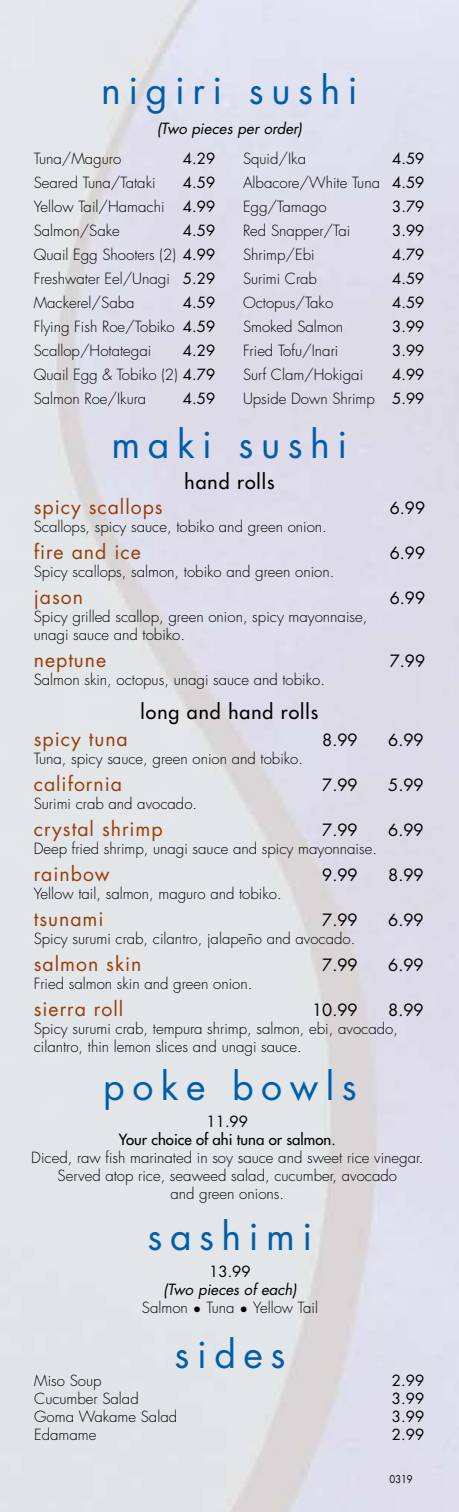
<style>
.page{position:relative;width:459px;height:1512px;background:#fff}
.page>*{position:absolute;margin:0;border:0;box-sizing:border-box;transform-origin:0 0}
.t1{font:37.5px "Futura Std";letter-spacing:.2em;color:#005daa}
.t2{font:19.5px "Futura Std";letter-spacing:.05em;color:#983d09}
.t3{font:500 19.5px "Futura Std";letter-spacing:.05em;color:#000}
.t4{font:16.5px "Futura Std";color:#000}
.t5{font:300 15px/24px "Futura Std";color:#000;text-align:justify}
.t6{font:15px "Futura Std";color:#000}
.t7{font:italic 15px "Futura Std";color:#000}
.t8{font:500 15px "Futura Std";color:#000}
.t9{font:10.5px "Futura Std";color:#000;scale:.9 1}
.s1{font-weight:400}
</style>
<div class="page">
<h1 class="t1" style="left:101px;top:67px;width:258px">nigiri sushi</h1>
<p class="t7" style="left:157px;top:119px;width:147px">(Two pieces per order)</p>
<p class="t5" style="left:34px;top:147px;width:89px">Tuna/Maguro</p>
<p class="t6" style="left:183px;top:149px;width:34px">4.29</p>
<p class="t5" style="left:34px;top:171px;width:123px">Seared Tuna/Tataki</p>
<p class="t5" style="left:34px;top:171px;width:183px;text-indent:149px"><span class="s1">4.59<br></span>Yellow Tail/Hamachi <span class="s1">4.99<br></span>Salmon/Sake</p>
<p class="t5" style="left:34px;top:219px;width:183px;text-indent:149px"><span class="s1">4.59<br></span>Quail Egg Shooters (2) <span class="s1">4.99<br></span>Freshwater Eel/Unagi <span class="s1">5.29<br></span>Mackerel/Saba</p>
<p class="t5" style="left:34px;top:291px;width:183px;text-indent:149px"><span class="s1">4.59<br></span>Flying Fish Roe/Tobiko <span class="s1">4.59<br></span>Scallop/Hotategai</p>
<p class="t5" style="left:34px;top:339px;width:183px;text-indent:149px"><span class="s1">4.29<br></span>Quail Egg &amp; Tobiko (2) <span class="s1">4.79<br></span>Salmon Roe/Ikura</p>
<p class="t6" style="left:183px;top:389px;width:34px">4.59</p>
<p class="t5" style="left:243px;top:147px;width:65px">Squid/Ika</p>
<p class="t5" style="left:243px;top:147px;width:183px;text-indent:149px"><span class="s1">4.59<br></span>Albacore/White Tuna <span class="s1">4.59<br></span>Egg/Tamago</p>
<p class="t6" style="left:392px;top:197px;width:34px">3.79</p>
<p class="t5" style="left:243px;top:219px;width:109px">Red Snapper/Tai</p>
<p class="t6" style="left:392px;top:221px;width:34px">3.99</p>
<p class="t5" style="left:243px;top:243px;width:73px">Shrimp/Ebi</p>
<p class="t6" style="left:392px;top:245px;width:34px">4.79</p>
<p class="t5" style="left:243px;top:267px;width:76px">Surimi Crab</p>
<p class="t6" style="left:392px;top:269px;width:34px">4.59</p>
<p class="t5" style="left:243px;top:291px;width:92px">Octopus/Tako</p>
<p class="t6" style="left:392px;top:293px;width:34px">4.59</p>
<p class="t5" style="left:243px;top:315px;width:102px">Smoked Salmon</p>
<p class="t6" style="left:392px;top:317px;width:34px">3.99</p>
<p class="t5" style="left:243px;top:339px;width:97px">Fried Tofu/Inari</p>
<p class="t6" style="left:392px;top:341px;width:34px">3.99</p>
<p class="t5" style="left:243px;top:363px;width:122px">Surf Clam/Hokigai</p>
<p class="t5" style="left:243px;top:363px;width:183px;text-align:right"><span class="s1">4.99<br></span>Upside Down Shrimp <span class="s1">5.99</span></p>
<h1 class="t1" style="left:112px;top:420px;width:237px">maki sushi</h1>
<h2 class="t3" style="left:185px;top:469px;width:92px">hand rolls</h2>
<h2 class="t2" style="left:34px;top:495px;width:130px">spicy scallops</h2>
<p class="t4" style="left:390px;top:498px;width:37px">6.99</p>
<p class="t5" style="left:34px;top:515px;width:295px">Scallops, spicy sauce, tobiko and green onion.</p>
<h2 class="t2" style="left:34px;top:540px;width:109px">fire and ice</h2>
<p class="t4" style="left:390px;top:543px;width:37px">6.99</p>
<p class="t5" style="left:34px;top:560px;width:302px">Spicy scallops, salmon, tobiko and green onion.</p>
<h2 class="t2" style="left:34px;top:585px;width:51px">jason</h2>
<p class="t4" style="left:390px;top:588px;width:37px">6.99</p>
<p class="t5" style="left:34px;top:608px;width:335px;line-height:18px">Spicy grilled scallop, green onion, spicy mayonnaise, unagi sauce and tobiko.</p>
<h2 class="t2" style="left:34px;top:648px;width:74px">neptune</h2>
<p class="t4" style="left:390px;top:651px;width:37px">7.99</p>
<p class="t5" style="left:34px;top:668px;width:293px">Salmon skin, octopus, unagi sauce and tobiko.</p>
<h2 class="t3" style="left:141px;top:700px;width:179px">long and hand rolls</h2>
<h2 class="t2" style="left:34px;top:726px;width:96px">spicy tuna</h2>
<p class="t4" style="left:322px;top:729px;width:37px">8.99</p>
<p class="t4" style="left:388px;top:729px;width:37px">6.99</p>
<p class="t5" style="left:34px;top:747px;width:271px">Tuna, spicy sauce, green onion and tobiko.</p>
<h2 class="t2" style="left:34px;top:771px;width:90px">california</h2>
<p class="t4" style="left:322px;top:774px;width:37px">7.99</p>
<p class="t4" style="left:388px;top:774px;width:37px">5.99</p>
<p class="t5" style="left:34px;top:792px;width:165px">Surimi crab and avocado.</p>
<h2 class="t2" style="left:34px;top:816px;width:131px">crystal shrimp</h2>
<p class="t4" style="left:322px;top:819px;width:37px">7.99</p>
<p class="t4" style="left:388px;top:819px;width:37px">6.99</p>
<p class="t5" style="left:34px;top:837px;width:345px">Deep fried shrimp, unagi sauce and spicy mayonnaise.</p>
<h2 class="t2" style="left:34px;top:861px;width:78px">rainbow</h2>
<p class="t4" style="left:322px;top:864px;width:37px">9.99</p>
<p class="t4" style="left:388px;top:864px;width:37px">8.99</p>
<p class="t5" style="left:34px;top:882px;width:249px">Yellow tail, salmon, maguro and tobiko.</p>
<h2 class="t2" style="left:34px;top:906px;width:71px">tsunami</h2>
<p class="t4" style="left:322px;top:909px;width:37px">7.99</p>
<p class="t4" style="left:388px;top:909px;width:37px">6.99</p>
<p class="t5" style="left:34px;top:927px;width:323px">Spicy surumi crab, cilantro, jalapeño and avocado.</p>
<h2 class="t2" style="left:34px;top:951px;width:109px">salmon skin</h2>
<p class="t4" style="left:322px;top:954px;width:37px">7.99</p>
<p class="t4" style="left:388px;top:954px;width:37px">6.99</p>
<p class="t5" style="left:34px;top:972px;width:220px">Fried salmon skin and green onion.</p>
<h2 class="t2" style="left:34px;top:996px;width:91px">sierra roll</h2>
<p class="t4" style="left:312px;top:999px;width:47px">10.99</p>
<p class="t4" style="left:388px;top:999px;width:37px">8.99</p>
<p class="t5" style="left:34px;top:1020px;width:366px;line-height:18px">Spicy surumi crab, tempura shrimp, salmon, ebi, avocado, cilantro, thin lemon slices and unagi sauce.</p>
<h1 class="t1" style="left:103px;top:1063px;width:255px">poke bowls</h1>
<p class="t6" style="left:207px;top:1112px;width:43px">11.99</p>
<p class="t8" style="left:119px;top:1130px;width:218px">Your choice of ahi tuna or salmon.</p>
<p class="t5" style="left:31px;top:1149px;width:394px;line-height:18px;text-align:center">Diced, raw fish marinated in soy sauce and sweet rice vinegar.<br>Served atop rice, seaweed salad, cucumber, avocado<br>and green onions.</p>
<h1 class="t1" style="left:148px;top:1212px;width:166px">sashimi</h1>
<p class="t6" style="left:209px;top:1262px;width:43px">13.99</p>
<p class="t7" style="left:163px;top:1280px;width:135px">(Two pieces of each)</p>
<p class="t5" style="left:142px;top:1296px;width:178px">Salmon • Tuna • Yellow Tail</p>
<h1 class="t1" style="left:175px;top:1330px;width:112px">sides</h1>
<p class="t5" style="left:34px;top:1369px;width:69px">Miso Soup</p>
<p class="t6" style="left:392px;top:1371px;width:34px">2.99</p>
<p class="t5" style="left:34px;top:1387px;width:106px">Cucumber Salad</p>
<p class="t6" style="left:392px;top:1389px;width:34px">3.99</p>
<p class="t5" style="left:34px;top:1405px;width:144px">Goma Wakame Salad</p>
<p class="t6" style="left:392px;top:1407px;width:34px">3.99</p>
<p class="t5" style="left:34px;top:1423px;width:64px">Edamame</p>
<p class="t6" style="left:392px;top:1425px;width:34px">2.99</p>
<p class="t9" style="left:390px;top:1472px;width:27px">0319</p>
</div>
